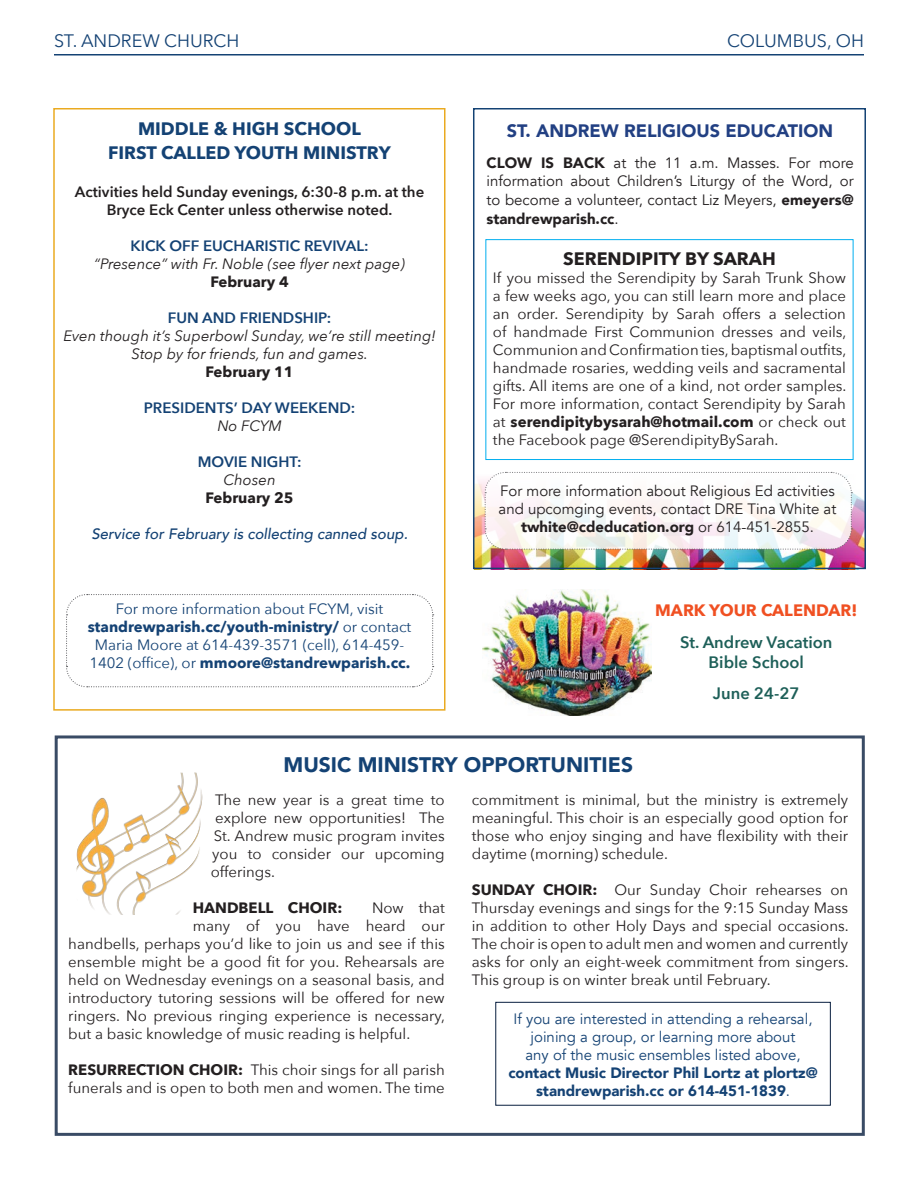
<style>
.page{position:relative;width:918px;height:1188px;background:#fff}
.page>*{position:absolute;margin:0;border:0;box-sizing:border-box;transform-origin:0 0}
.t1{font:900 21px "Avenir";color:#144274}
.t2{font:700 18px "Avenir Next";color:#144274}
.t3{font:900 18px "Avenir";color:#224083}
.t4{font:18px "Avenir Next";color:#144274}
.t5{font:700 18px "Avenir Next";color:#231f20}
.t6{font:600 16.5px "Avenir Next";color:#1d5f58}
.t7{font:700 16.5px "Avenir Next";color:#f05022}
.t8{font:15px/18px "Avenir Next";color:#231f20;text-align:justify}
.t9{font:15px/18.8px "Avenir";color:#231f20;text-align:justify}
.t10{font:15px/18px "Avenir";color:#144274;text-align:center}
.t11{font:15px/18px "Avenir Next";color:#144274;text-align:center}
.t12{font:italic 15px/18px "Avenir Next";color:#231f20;text-align:center}
.t13{font:600 15px/18px "Avenir Next";color:#231f20;text-align:center}
.t14{font:600 15px "Avenir Next";color:#144274}
.t15{font:700 15px "Avenir Next";color:#231f20}
.t16{font:italic 500 15px "Avenir";color:#144274}
.s1{font-weight:700}
.s2{font-weight:900}
</style>
<div class="page">
<hr style="left:54px;top:54px;width:810px;height:2px;background:#144274">
<img style="left:476px;top:388px;width:387px;height:178px">
<div style="left:55px;top:735px;width:810px;height:401px;border:3px solid #081e3f"></div>
<div style="left:495px;top:1002px;width:336px;height:104px;border:1px solid #081e3f"></div>
<img style="left:76px;top:772px;width:127px;height:143px">
<svg style="left:66px;top:594px;width:368px;height:94px"></svg>
<div style="left:53px;top:108px;width:393px;height:603px;border:2px solid #eaaa20"></div>
<img style="left:482px;top:589px;width:169px;height:127px">
<div style="left:473px;top:108px;width:393px;height:461px;border:2px solid #144274"></div>
<svg style="left:484px;top:471px;width:368px;height:79px"></svg>
<div style="left:485px;top:239px;width:368px;height:221px;border:1px solid #00aeef"></div>
<p class="t4" style="left:54px;top:25px;width:187px">ST. ANDREW CHURCH</p>
<p class="t4" style="left:727px;top:26px;width:138px">COLUMBUS, OH</p>
<p class="t2" style="left:138px;top:113px;width:224px">MIDDLE &amp; HIGH SCHOOL</p>
<p class="t2" style="left:108px;top:137px;width:284px">FIRST CALLED YOUTH MINISTRY</p>
<p class="t13" style="left:75px;top:183px;width:351px">Activities held Sunday evenings, 6:30-8 p.m. at the<br>Bryce Eck Center unless otherwise noted.</p>
<p class="t14" style="left:131px;top:233px;width:240px">KICK OFF EUCHARISTIC REVIVAL:</p>
<p class="t12" style="left:94px;top:254px;width:312px">“Presence” with Fr. Noble (see flyer next page)</p>
<p class="t15" style="left:210px;top:269px;width:80px">February 4</p>
<p class="t14" style="left:168px;top:305px;width:165px">FUN AND FRIENDSHIP:</p>
<p class="t12" style="left:64px;top:326px;width:374px">Even though it’s Superbowl Sunday, we’re still meeting!<br>Stop by for friends, fun and games.</p>
<p class="t15" style="left:206px;top:359px;width:89px">February 11</p>
<p class="t14" style="left:144px;top:395px;width:213px">PRESIDENTS’ DAY WEEKEND:</p>
<p class="t12" style="left:217px;top:416px;width:66px">No FCYM</p>
<p class="t14" style="left:198px;top:449px;width:105px">MOVIE NIGHT:</p>
<p class="t12" style="left:224px;top:470px;width:54px">Chosen</p>
<p class="t15" style="left:206px;top:485px;width:89px">February 25</p>
<p class="t16" style="left:91px;top:525px;width:318px">Service for February is collecting canned soup.</p>
<p class="t11" style="left:88px;top:599px;width:325px">For more information about FCYM, visit <span class="s1">standrewparish.cc/youth-ministry/</span> or contact Maria Moore at 614-439-3571 (cell), 614-459- 1402 (office), or <span class="s1">mmoore@standrewparish.cc.</span></p>
<p class="t3" style="left:507px;top:115px;width:328px">ST. ANDREW RELIGIOUS EDUCATION</p>
<p class="t9" style="left:486px;top:153px;width:369px"><span class="s2">CLOW IS BACK</span> at the 11 a.m. Masses. For more information about Children’s Liturgy of the Word, or to become a volunteer, contact Liz Meyers, <span class="s2">emeyers@ standrewparish.cc</span>.</p>
<p class="t5" style="left:563px;top:243px;width:214px">SERENDIPITY BY SARAH</p>
<p class="t8" style="left:493px;top:268px;width:355px">If you missed the Serendipity by Sarah Trunk Show a few weeks ago, you can still learn more and place an order. Serendipity by Sarah offers a selection of handmade First Communion dresses and veils, Communion and Confirmation ties, baptismal outfits, handmade rosaries, wedding veils and sacramental gifts. All items are one of a kind, not order samples.<br>For more information, contact Serendipity by Sarah at <span class="s1">serendipitybysarah@hotmail.com</span> or check out the Facebook page @SerendipityBySarah.</p>
<p class="t9" style="left:499px;top:482px;width:339px;line-height:18px;text-align:center">For more information about Religious Ed activities and upcomging events, contact DRE Tina White at <span class="s2">twhite@cdeducation.org</span> or 614-451-2855.</p>
<p class="t7" style="left:655px;top:596px;width:204px">MARK YOUR CALENDAR!</p>
<p class="t6" style="left:680px;top:628px;width:154px">St. Andrew Vacation</p>
<p class="t6" style="left:709px;top:648px;width:97px">Bible School</p>
<p class="t6" style="left:713px;top:680px;width:88px">June 24-27</p>
<p class="t1" style="left:284px;top:747px;width:351px">MUSIC MINISTRY OPPORTUNITIES</p>
<p class="t8" style="left:215px;top:790px;width:231px">The new year is a great time to</p>
<p class="t8" style="left:215px;top:808px;width:231px">explore new opportunities! The</p>
<p class="t8" style="left:214px;top:826px;width:233px">St. Andrew music program invites</p>
<p class="t8" style="left:212px;top:844px;width:234px">you to consider our upcoming</p>
<p class="t8" style="left:211px;top:862px;width:66px">offerings.</p>
<p class="t15" style="left:193px;top:895px;width:151px">HANDBELL CHOIR:</p>
<p class="t8" style="left:372px;top:898px;width:74px">Now that</p>
<p class="t8" style="left:193px;top:916px;width:254px">many of you have heard our</p>
<p class="t8" style="left:68px;top:934px;width:378px">handbells, perhaps you’d like to join us and see if this</p>
<p class="t8" style="left:68px;top:952px;width:378px">ensemble might be a good fit for you. Rehearsals are</p>
<p class="t8" style="left:68px;top:970px;width:378px">held on Wednesday evenings on a seasonal basis, and</p>
<p class="t8" style="left:68px;top:988px;width:378px">introductory tutoring sessions will be offered for new</p>
<p class="t8" style="left:68px;top:1006px;width:378px">ringers. No previous ringing experience is necessary,</p>
<p class="t8" style="left:68px;top:1024px;width:344px">but a basic knowledge of music reading is helpful.</p>
<p class="t8" style="left:68px;top:1060px;width:378px"><span class="s1">RESURRECTION CHOIR:</span> This choir sings for all parish funerals and is open to both men and women. The time</p>
<p class="t8" style="left:472px;top:790px;width:378px">commitment is minimal, but the ministry is extremely meaningful. This choir is an especially good option for those who enjoy singing and have flexibility with their daytime (morning) schedule.</p>
<p class="t8" style="left:472px;top:880px;width:378px"><span class="s1">SUNDAY CHOIR:</span> Our Sunday Choir rehearses on Thursday evenings and sings for the 9:15 Sunday Mass in addition to other Holy Days and special occasions.<br>The choir is open to adult men and women and currently asks for only an eight-week commitment from singers.<br>This group is on winter break until February.</p>
<p class="t10" style="left:508px;top:1011px;width:311px">If you are interested in attending a rehearsal, joining a group, or learning more about<br>any of the music ensembles listed above, <span class="s2">contact Music Director Phil Lortz at plortz@ standrewparish.cc or 614-451-1839</span>.</p>
</div>
